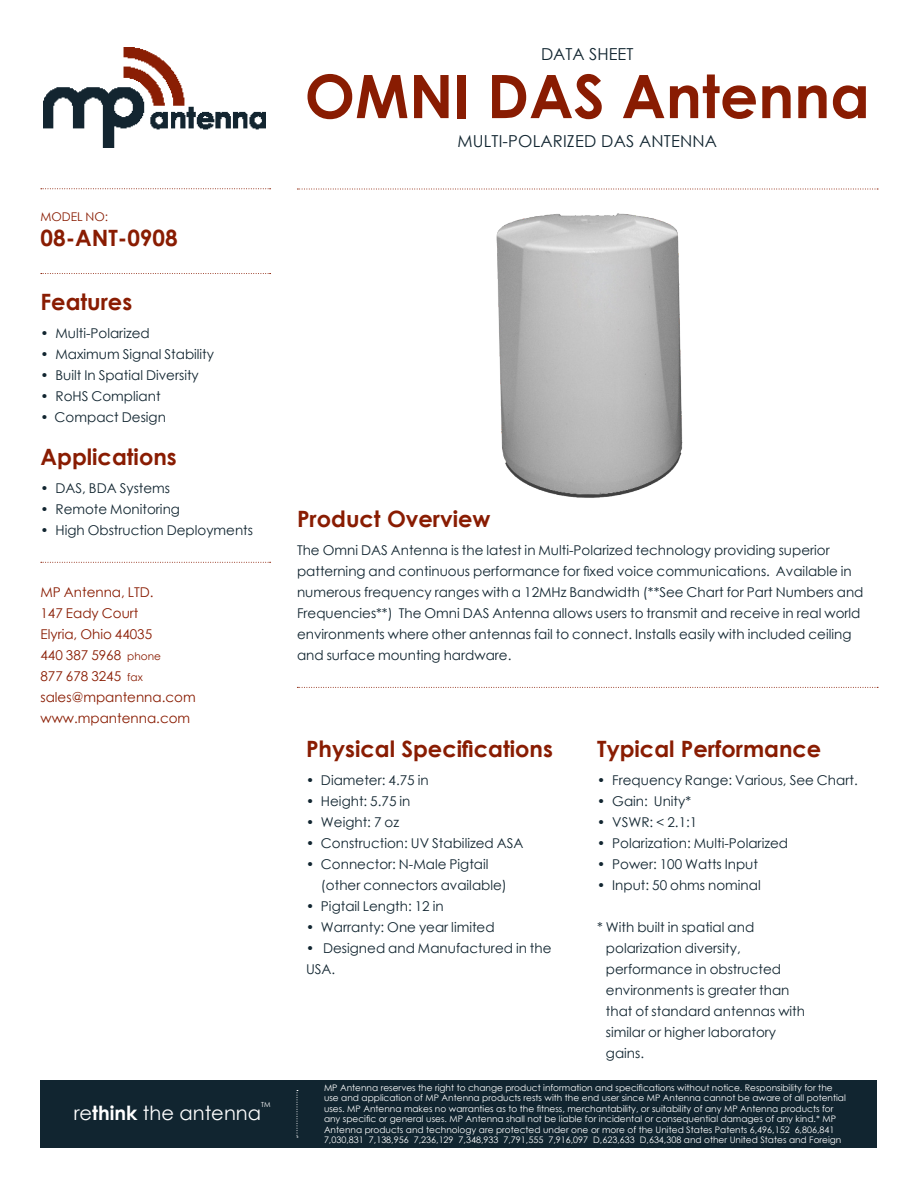
<style>
.page{position:relative;width:918px;height:1188px;background:#fff}
.page>*{position:absolute;margin:0;border:0;box-sizing:border-box;transform-origin:0 0}
.Head_Big{font:700 60px "Century Gothic";color:#891c02}
.Subhead{font:700 22.5px "Century Gothic";color:#891c02}
.Model_No_2{font:700 22.5px "Century Gothic";color:#891c02}
.t1{font:19.5px "Century Gothic";color:#fff}
.Head_Small_2{font:16.5px "Century Gothic";letter-spacing:.01em;color:#112530}
.Head_Small{font:16.5px "Century Gothic";color:#112530}
.Text{font:13.5px/21px "Century Gothic";color:#112530}
.Side_Text{font:13.5px "Century Gothic";color:#891c02}
.Model_No_1{font:12px "Century Gothic";color:#891c02}
.Footer_Text{font:9px/10.5px "Century Gothic";color:#fff}
.t2{font:7.05px "Century Gothic";color:#fff}
.s1{font-size:10.5px}
.s2{font-weight:700}
</style>
<div class="page">
<div style="left:40px;top:1080px;width:838px;height:68px;background:#112530"></div>
<img style="left:43px;top:47px;width:223px;height:101px">
<svg style="left:297px;top:1090px;width:1px;height:48px"></svg>
<svg style="left:297px;top:687px;width:581px;height:1px"></svg>
<svg style="left:297px;top:189px;width:581px;height:1px"></svg>
<img style="left:496px;top:213px;width:187px;height:285px">
<svg style="left:41px;top:188px;width:230px;height:1px"></svg>
<svg style="left:41px;top:273px;width:230px;height:1px"></svg>
<svg style="left:41px;top:562px;width:230px;height:1px"></svg>
<p class="Model_No_1" style="left:40px;top:208px;width:69px">MODEL NO:</p>
<p class="Model_No_2" style="left:40px;top:221px;width:139px">08-ANT-0908</p>
<p class="Subhead" style="left:40px;top:285px;width:93px">Features</p>
<p class="Text" style="left:40px;top:322px;width:111px">• Multi-Polarized</p>
<p class="Text" style="left:40px;top:343px;width:175px">• Maximum Signal Stability</p>
<p class="Text" style="left:40px;top:364px;width:160px">• Built In Spatial Diversity</p>
<p class="Text" style="left:40px;top:385px;width:122px">• RoHS Compliant</p>
<p class="Text" style="left:40px;top:406px;width:127px">• Compact Design</p>
<p class="Subhead" style="left:40px;top:440px;width:138px">Applications</p>
<p class="Text" style="left:40px;top:477px;width:131px">• DAS, BDA Systems</p>
<p class="Text" style="left:40px;top:498px;width:141px">• Remote Monitoring</p>
<p class="Text" style="left:40px;top:519px;width:214px">• High Obstruction Deployments</p>
<p class="Side_Text" style="left:40px;top:583px;width:115px">MP Antenna, LTD.</p>
<p class="Side_Text" style="left:40px;top:604px;width:100px">147 Eady Court</p>
<p class="Side_Text" style="left:40px;top:625px;width:113px">Elyria, Ohio 44035</p>
<p class="Side_Text" style="left:40px;top:646px;width:122px">440 387 5968 <span class="s1">phone</span></p>
<p class="Side_Text" style="left:40px;top:667px;width:104px">877 678 3245 <span class="s1">fax</span></p>
<p class="Side_Text" style="left:40px;top:688px;width:157px">sales@mpantenna.com</p>
<p class="Side_Text" style="left:40px;top:709px;width:151px">www.mpantenna.com</p>
<p class="t2" style="left:261px;top:1100px;width:11px">TM</p>
<p class="t1" style="left:74px;top:1100px;width:189px">re<span class="s2">think</span> the antenna</p>
<p class="Head_Small" style="left:541px;top:42px;width:94px">DATA SHEET</p>
<p class="Head_Big" style="left:305px;top:51px;width:567px">OMNI DAS Antenna</p>
<p class="Head_Small_2" style="left:457px;top:129px;width:261px">MULTI-POLARIZED DAS ANTENNA</p>
<p class="Subhead" style="left:297px;top:502px;width:195px">Product Overview</p>
<p class="Text" style="left:297px;top:539px;width:568px">The Omni DAS Antenna is the latest in Multi-Polarized technology providing superior patterning and continuous performance for fixed voice communications. Available in numerous frequency ranges with a 12MHz Bandwidth (**See Chart for Part Numbers and Frequencies**) The Omni DAS Antenna allows users to transmit and receive in real world environments where other antennas fail to connect. Installs easily with included ceiling and surface mounting hardware.</p>
<p class="Subhead" style="left:306px;top:732px;width:249px">Physical Specifications</p>
<p class="Text" style="left:306px;top:769px;width:124px">• Diameter: 4.75 in</p>
<p class="Text" style="left:306px;top:790px;width:106px">• Height: 5.75 in</p>
<p class="Text" style="left:306px;top:811px;width:95px">• Weight: 7 oz</p>
<p class="Text" style="left:306px;top:832px;width:219px">• Construction: UV Stabilized ASA</p>
<p class="Text" style="left:306px;top:853px;width:184px">• Connector: N-Male Pigtail</p>
<p class="Text" style="left:321px;top:874px;width:187px">(other connectors available)</p>
<p class="Text" style="left:306px;top:895px;width:139px">• Pigtail Length: 12 in</p>
<p class="Text" style="left:306px;top:916px;width:190px">• Warranty: One year limited</p>
<p class="Text" style="left:306px;top:937px;width:247px">• Designed and Manufactured in the<br>USA.</p>
<p class="Subhead" style="left:597px;top:732px;width:226px">Typical Performance</p>
<p class="Text" style="left:597px;top:769px;width:262px">• Frequency Range: Various, See Chart.</p>
<p class="Text" style="left:597px;top:790px;width:95px">• Gain: Unity*</p>
<p class="Text" style="left:597px;top:811px;width:102px">• VSWR: &lt; 2.1:1</p>
<p class="Text" style="left:597px;top:832px;width:192px">• Polarization: Multi-Polarized</p>
<p class="Text" style="left:597px;top:853px;width:162px">• Power: 100 Watts Input</p>
<p class="Text" style="left:597px;top:874px;width:165px">• Input: 50 ohms nominal</p>
<p class="Text" style="left:606px;top:916px;width:201px;text-indent:-9px">* With built in spatial and polarization diversity, performance in obstructed environments is greater than that of standard antennas with similar or higher laboratory gains.</p>
<p class="Footer_Text" style="left:324px;top:1082px;width:523px">MP Antenna reserves the right to change product information and specifications without notice. Responsibility for the use and application of MP Antenna products rests with the end user since MP Antenna cannot be aware of all potential uses. MP Antenna makes no warranties as to the fitness, merchantability, or suitability of any MP Antenna products for any specific or general uses. MP Antenna shall not be liable for incidental or consequential damages of any kind.* MP Antenna products and technology are protected under one or more of the United States Patents 6,496,152 6,806,841<br>7,030,831 7,138,956 7,236,129 7,348,933 7,791,555 7,916,097 D,623,633 D,634,308 and other United States and Foreign</p>
</div>
